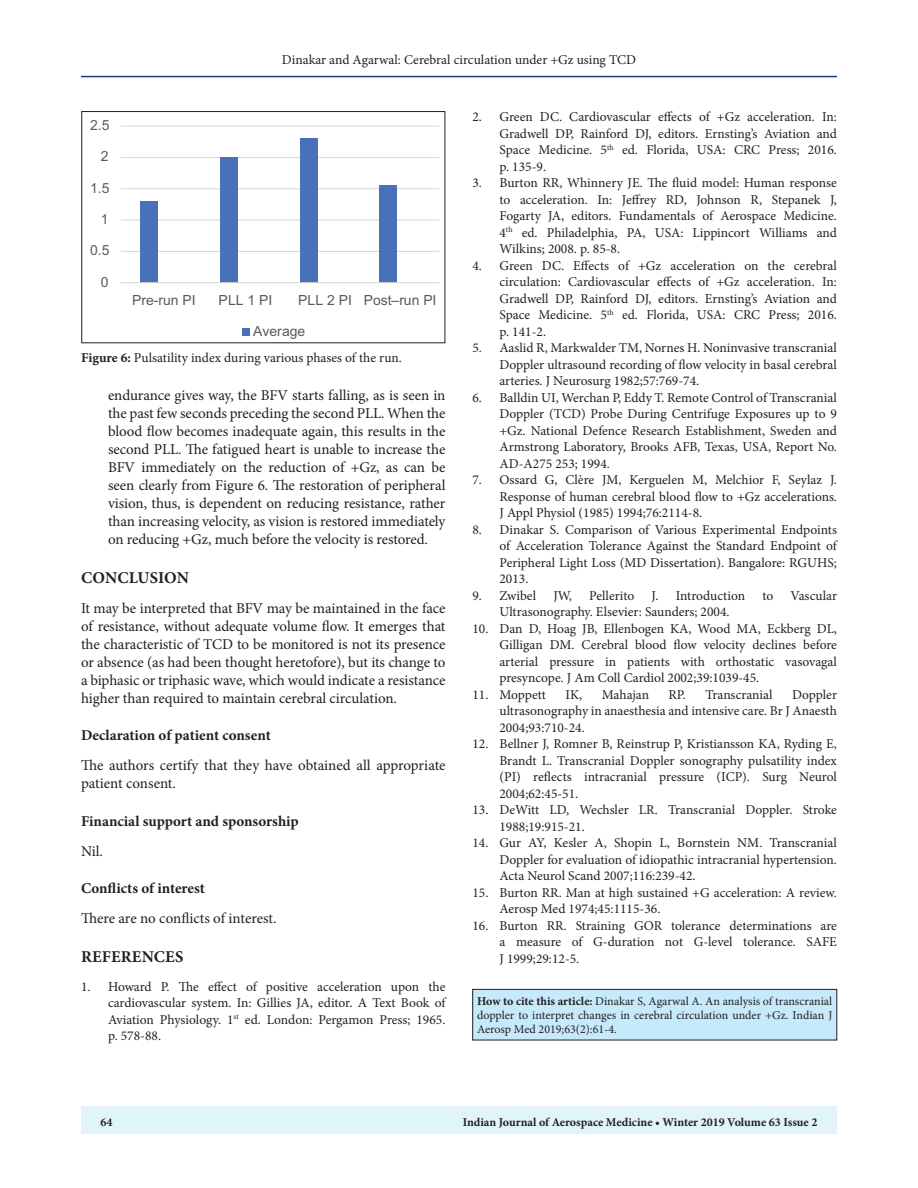
<style>
.page{position:relative;width:918px;height:1188px;background:#fff}
.page>*{position:absolute;margin:0;border:0;box-sizing:border-box;transform-origin:0 0}
.t1{font:700 16.5px "Minion Pro";letter-spacing:.01em;color:#231f20}
.LL{font:15px/18px "Minion Pro";letter-spacing:-.01em;color:#231f20;text-align:justify}
.TX{font:15px/18px "Minion Pro";letter-spacing:-.005em;color:#231f20;text-align:justify}
.t2{font:700 15px "Minion Pro";color:#231f20}
.t3{font:13.95px "Arial";color:#5a5a5a}
.REF{font:13.5px/16.5px "Minion Pro";color:#231f20;text-align:justify}
.FGC{font:13.5px "Minion Pro";color:#231f20}
.HTC{font:12px/14.4px "Minion Pro";color:#231f20;text-align:justify}
.t4{font:700 12px "Minion Pro";color:#231f20}
.s1{font-weight:700}
</style>
<div class="page">
<hr style="left:81px;top:76px;width:756px;height:1px;background:#164077">
<div style="left:81px;top:1106px;width:756px;height:28px;background:#e1f4fc"></div>
<hr style="left:121px;top:251px;width:318px;height:1px;background:#d9d9d8">
<hr style="left:121px;top:220px;width:318px;height:1px;background:#d9d9d8">
<hr style="left:121px;top:188px;width:318px;height:1px;background:#d9d9d8">
<hr style="left:121px;top:157px;width:318px;height:1px;background:#d9d9d8">
<hr style="left:121px;top:126px;width:318px;height:1px;background:#d9d9d8">
<div style="left:140px;top:201px;width:18px;height:82px;background:#4871b8"></div>
<div style="left:220px;top:157px;width:18px;height:126px;background:#4871b8"></div>
<div style="left:300px;top:139px;width:17px;height:144px;background:#4871b8"></div>
<div style="left:379px;top:185px;width:18px;height:98px;background:#4871b8"></div>
<hr style="left:121px;top:282px;width:318px;height:1px;background:#d9d9d8">
<div style="left:242px;top:328px;width:8px;height:8px;background:#4871b8"></div>
<div style="left:82px;top:111px;width:363px;height:232px;border:1px solid #231f20"></div>
<div style="left:473px;top:989px;width:364px;height:51px;background:#c6eafa"></div>
<div style="left:472px;top:989px;width:365px;height:51px;border:1px solid #231f20"></div>
<p class="REF" style="left:282px;top:51px;width:356px">Dinakar and Agarwal: Cerebral circulation under +Gz using TCD</p>
<p class="t3" style="left:90px;top:116px;width:21px">2.5</p>
<p class="t3" style="left:101px;top:147px;width:9px">2</p>
<p class="t3" style="left:90px;top:178px;width:21px">1.5</p>
<p class="t3" style="left:101px;top:209px;width:9px">1</p>
<p class="t3" style="left:90px;top:241px;width:21px">0.5</p>
<p class="t3" style="left:101px;top:272px;width:9px">0</p>
<p class="t3" style="left:132px;top:290px;width:65px">Pre-run PI</p>
<p class="t3" style="left:219px;top:290px;width:55px">PLL 1 PI</p>
<p class="t3" style="left:298px;top:290px;width:140px">PLL 2 PI Post–run PI</p>
<p class="t3" style="left:253px;top:321px;width:53px">Average</p>
<p class="FGC" style="left:81px;top:348px;width:322px"><span class="s1">Figure 6:</span> Pulsatility index during various phases of the run.</p>
<p class="LL" style="left:108px;top:386px;width:339px">endurance gives way, the BFV starts falling, as is seen in the past few seconds preceding the second PLL. When the blood flow becomes inadequate again, this results in the second PLL. The fatigued heart is unable to increase the BFV immediately on the reduction of +Gz, as can be seen clearly from Figure 6. The restoration of peripheral vision, thus, is dependent on reducing resistance, rather than increasing velocity, as vision is restored immediately on reducing +Gz, much before the velocity is restored.</p>
<h1 class="t1" style="left:81px;top:566px;width:109px">CONCLUSION</h1>
<p class="TX" style="left:81px;top:599px;width:366px">It may be interpreted that BFV may be maintained in the face of resistance, without adequate volume flow. It emerges that the characteristic of TCD to be monitored is not its presence or absence (as had been thought heretofore), but its change to a biphasic or triphasic wave, which would indicate a resistance higher than required to maintain cerebral circulation.</p>
<h2 class="t2" style="left:81px;top:725px;width:191px">Declaration of patient consent</h2>
<p class="TX" style="left:81px;top:757px;width:366px">The authors certify that they have obtained all appropriate patient consent.</p>
<h2 class="t2" style="left:81px;top:810px;width:219px">Financial support and sponsorship</h2>
<p class="TX" style="left:81px;top:842px;width:24px">Nil.</p>
<h2 class="t2" style="left:81px;top:878px;width:125px">Conflicts of interest</h2>
<p class="TX" style="left:81px;top:910px;width:197px">There are no conflicts of interest.</p>
<h1 class="t1" style="left:81px;top:945px;width:104px">REFERENCES</h1>
<p class="REF" style="left:108px;top:978px;width:339px;text-indent:-27px">1. Howard P. The effect of positive acceleration upon the cardiovascular system. In: Gillies JA, editor. A Text Book of Aviation Physiology. 1<sup>st</sup> ed. London: Pergamon Press; 1965. p. 578-88.</p>
<p class="REF" style="left:500px;top:109px;width:339px;text-indent:-27px">2. Green DC. Cardiovascular effects of +Gz acceleration. In:<br>Gradwell DP, Rainford DJ, editors. Ernsting’s Aviation and Space Medicine. 5<sup>th</sup> ed. Florida, USA: CRC Press; 2016. p. 135‑9.</p>
<p class="REF" style="left:500px;top:175px;width:339px;text-indent:-27px">3. Burton RR, Whinnery JE. The fluid model: Human response to acceleration. In: Jeffrey RD, Johnson R, Stepanek J, Fogarty JA, editors. Fundamentals of Aerospace Medicine.<br>4<sup>th</sup> ed. Philadelphia, PA, USA: Lippincort Williams and Wilkins; 2008. p. 85-8.</p>
<p class="REF" style="left:500px;top:257px;width:339px;text-indent:-27px">4. Green DC. Effects of +Gz acceleration on the cerebral circulation: Cardiovascular effects of +Gz acceleration. In:<br>Gradwell DP, Rainford DJ, editors. Ernsting’s Aviation and Space Medicine. 5<sup>th</sup> ed. Florida, USA: CRC Press; 2016. p. 141‑2.</p>
<p class="REF" style="left:500px;top:340px;width:339px;text-indent:-27px">5. Aaslid R, Markwalder TM, Nornes H. Noninvasive transcranial Doppler ultrasound recording of flow velocity in basal cerebral arteries. J Neurosurg 1982;57:769-74.</p>
<p class="REF" style="left:500px;top:389px;width:339px;text-indent:-27px">6. Balldin UI, Werchan P, Eddy T. Remote Control of Transcranial Doppler (TCD) Probe During Centrifuge Exposures up to 9 +Gz. National Defence Research Establishment, Sweden and Armstrong Laboratory, Brooks AFB, Texas, USA, Report No.<br>AD-A275 253; 1994.</p>
<p class="REF" style="left:500px;top:472px;width:339px;text-indent:-27px">7. Ossard G, Clère JM, Kerguelen M, Melchior F, Seylaz J.<br>Response of human cerebral blood flow to +Gz accelerations.<br>J Appl Physiol (1985) 1994;76:2114-8.</p>
<p class="REF" style="left:500px;top:521px;width:339px;text-indent:-27px">8. Dinakar S. Comparison of Various Experimental Endpoints of Acceleration Tolerance Against the Standard Endpoint of Peripheral Light Loss (MD Dissertation). Bangalore: RGUHS; 2013.</p>
<p class="REF" style="left:472px;top:587px;width:65px">9. Zwibel</p>
<p class="REF" style="left:553px;top:587px;width:20px">JW,</p>
<p class="REF" style="left:589px;top:587px;width:46px">Pellerito</p>
<p class="REF" style="left:652px;top:587px;width:95px">J. Introduction</p>
<p class="REF" style="left:762px;top:587px;width:12px">to</p>
<p class="REF" style="left:791px;top:587px;width:48px">Vascular</p>
<p class="REF" style="left:500px;top:604px;width:232px">Ultrasonography. Elsevier: Saunders; 2004.</p>
<p class="REF" style="left:500px;top:620px;width:339px;text-indent:-27px">10. Dan D, Hoag JB, Ellenbogen KA, Wood MA, Eckberg DL, Gilligan DM. Cerebral blood flow velocity declines before arterial pressure in patients with orthostatic vasovagal presyncope. J Am Coll Cardiol 2002;39:1039-45.</p>
<p class="REF" style="left:472px;top:686px;width:75px">11. Moppett</p>
<p class="REF" style="left:565px;top:686px;width:18px">IK,</p>
<p class="REF" style="left:602px;top:686px;width:49px">Mahajan</p>
<p class="REF" style="left:669px;top:686px;width:106px">RP. Transcranial</p>
<p class="REF" style="left:500px;top:686px;width:339px;text-indent:293px">Doppler ultrasonography in anaesthesia and intensive care. Br J Anaesth 2004;93:710-24.</p>
<p class="REF" style="left:500px;top:736px;width:339px;text-indent:-27px">12. Bellner J, Romner B, Reinstrup P, Kristiansson KA, Ryding E, Brandt L. Transcranial Doppler sonography pulsatility index (PI) reflects intracranial pressure (ICP). Surg Neurol 2004;62:45-51.</p>
<p class="REF" style="left:500px;top:802px;width:339px;text-indent:-27px">13. DeWitt LD, Wechsler LR. Transcranial Doppler. Stroke<br>1988;19:915-21.</p>
<p class="REF" style="left:500px;top:835px;width:339px;text-indent:-27px">14. Gur AY, Kesler A, Shopin L, Bornstein NM. Transcranial Doppler for evaluation of idiopathic intracranial hypertension.<br>Acta Neurol Scand 2007;116:239-42.</p>
<p class="REF" style="left:500px;top:884px;width:339px;text-indent:-27px">15. Burton RR. Man at high sustained +G acceleration: A review.<br>Aerosp Med 1974;45:1115-36.</p>
<p class="REF" style="left:500px;top:917px;width:339px;text-indent:-27px">16. Burton RR. Straining GOR tolerance determinations are a measure of G-duration not G-level tolerance. SAFE J 1999;29:12-5.</p>
<p class="HTC" style="left:477px;top:994px;width:357px"><span class="s1">How to cite this article:</span> Dinakar S, Agarwal A. An analysis of transcranial doppler to interpret changes in cerebral circulation under +Gz. Indian J Aerosp Med 2019;63(2):61-4.</p>
<p class="t4" style="left:100px;top:1113px;width:13px">64</p>
<p class="t4" style="left:463px;top:1113px;width:356px">Indian Journal of Aerospace Medicine • Winter 2019 Volume 63 Issue 2</p>
</div>
